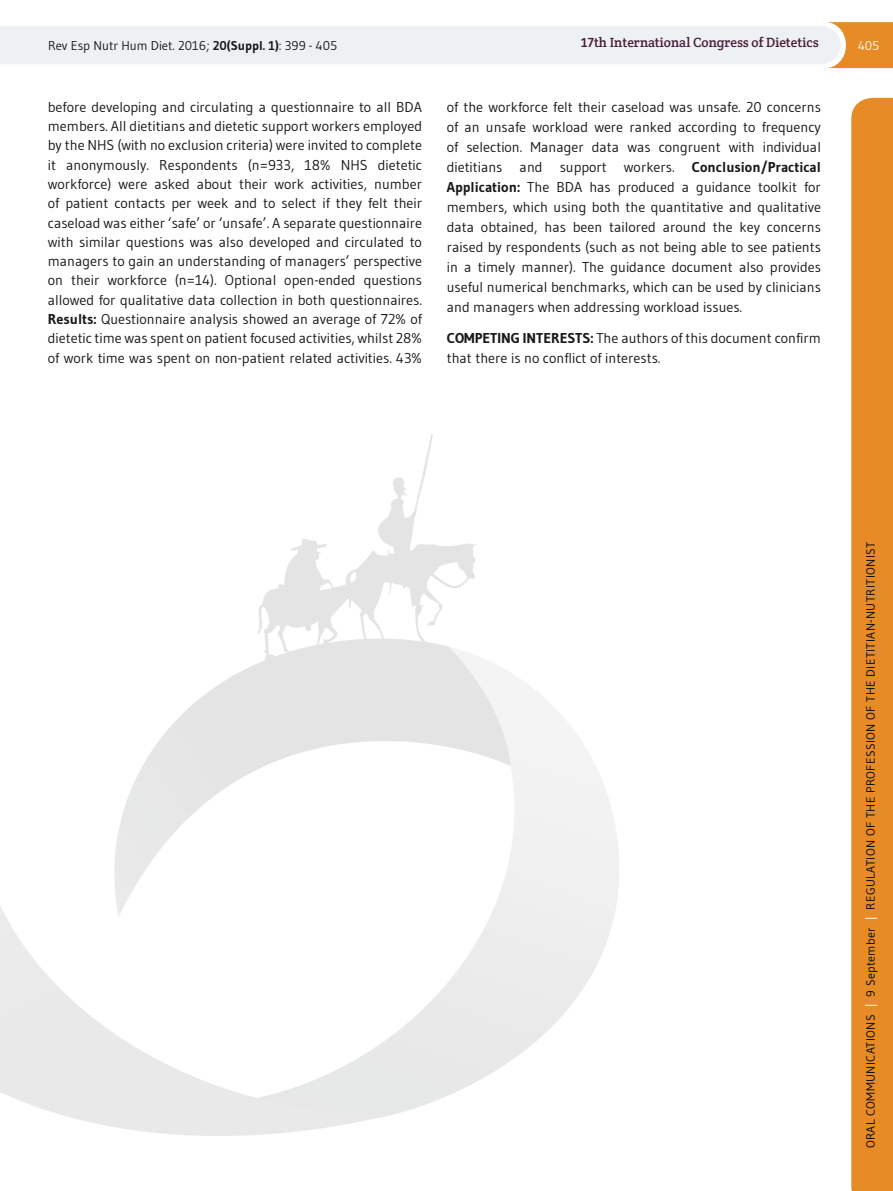
<style>
.page{position:relative;width:893px;height:1191px;background:#fff}
.page>*{position:absolute;margin:0;border:0;box-sizing:border-box;transform-origin:0 0}
.t1{font:14.25px/19.4px "Gudea";color:#1a181b;text-align:justify}
.t2{font:13.5px "Crete Round";color:#4a1e3a}
.t3{font:12.75px "Gudea";color:#1a181b}
.t4{font:12.75px "Gudea";color:#fff}
.t5{font:12px "Gudea";letter-spacing:.03em;color:#040607}
.s1{font-weight:700}
.s2{font-family:"Gudea";font-weight:700;font-size:12.75px}
.s3{font-family:"Fira Sans";font-weight:500}
.s4{color:#fff}
</style>
<div class="page">
<svg style="left:0;top:22px;width:893px;height:46px"></svg>
<div style="left:851px;top:98px;width:42px;height:1093px;background:#e68b25"></div>
<img style="left:0;top:434px;width:619px;height:702px">
<p class="t3" style="left:48px;top:37px;width:291px">Rev Esp Nutr Hum Diet. 2016; <span class="s1">20(Suppl. 1)</span>: 399 - 405</p>
<p class="t2" style="left:581px;top:34px;width:239px"><span class="s2">1</span><span class="s3">7</span>th International Congress of Dietetics</p>
<p class="t4" style="left:858px;top:37px;width:23px">405</p>
<p class="t1" style="left:48px;top:97px;width:376px">before developing and circulating a questionnaire to all BDA members. All dietitians and dietetic support workers employed by the NHS (with no exclusion criteria) were invited to complete it anonymously. Respondents (n=933, 18% NHS dietetic workforce) were asked about their work activities, number of patient contacts per week and to select if they felt their caseload was either ‘safe’ or ‘unsafe’. A separate questionnaire with similar questions was also developed and circulated to managers to gain an understanding of managers’ perspective on their workforce (n=14). Optional open-ended questions allowed for qualitative data collection in both questionnaires.<br><span class="s1">Results:</span> Questionnaire analysis showed an average of 72% of dietetic time was spent on patient focused activities, whilst 28% of work time was spent on non-patient related activities. 43%</p>
<p class="t1" style="left:447px;top:96px;width:376px;line-height:20px">of the workforce felt their caseload was unsafe. 20 concerns of an unsafe workload were ranked according to frequency of selection. Manager data was congruent with individual dietitians and support workers. <span class="s1">Conclusion/Practical Application:</span> The BDA has produced a guidance toolkit for members, which using both the quantitative and qualitative data obtained, has been tailored around the key concerns raised by respondents (such as not being able to see patients in a timely manner). The guidance document also provides useful numerical benchmarks, which can be used by clinicians and managers when addressing workload issues.</p>
<p class="t1" style="left:447px;top:327px;width:376px;line-height:20px"><span class="s1">COMPETING INTERESTS:</span> The authors of this document confirm that there is no conflict of interests.</p>
<p class="t5" style="left:863px;top:1148px;width:608px;rotate:-90deg">ORAL COMMUNICATIONS <span class="s4">|</span> 9 September <span class="s4">|</span> REGULATION OF THE PROFESSION OF THE DIETITIAN-NUTRITIONIST</p>
</div>
